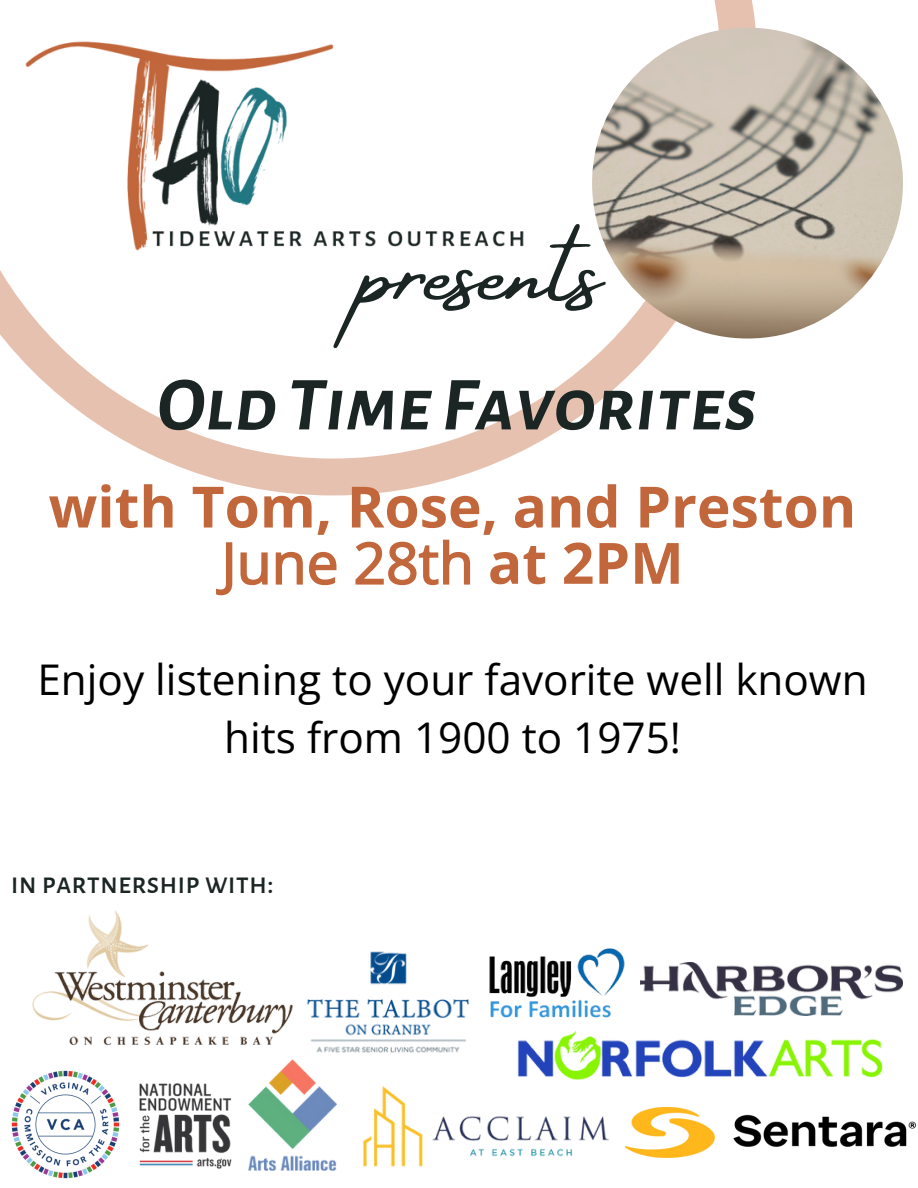
<style>
.page{position:relative;width:918px;height:1188px;background:#fff}
.page>*{position:absolute;margin:0;border:0;box-sizing:border-box;transform-origin:0 0}
.t1{font:108px "Amsterdam Four";color:#1b2524}
.t2{font:italic 700 76.5px "Alegreya Sans SC";color:#1b2524}
.t3{font:700 57px/56.2px "Open Sans";color:#c2663b;text-align:center}
.t4{font:42.3px/58.5px "Open Sans";color:#000;text-align:center}
.t5{font:500 30px "Alegreya Sans SC";color:#1b2524}
.s1{font-weight:400}
</style>
<div class="page">
<img style="left:139px;top:1083px;width:79px;height:86px">
<img style="left:641px;top:963px;width:262px;height:52px">
<img style="left:517px;top:1032px;width:366px;height:48px">
<img style="left:331px;top:951px;width:139px;height:102px">
<img style="left:218px;top:1046px;width:132px;height:125px">
<img style="left:363px;top:1086px;width:246px;height:81px">
<img style="left:11px;top:1070px;width:109px;height:109px">
<svg style="left:0;top:0;width:756px;height:495px"></svg>
<img style="left:625px;top:1107px;width:290px;height:51px">
<img style="left:32px;top:910px;width:299px;height:156px">
<img style="left:11px;top:30px;width:519px;height:230px">
<img style="left:592px;top:28px;width:311px;height:311px;border-radius:50%">
<img style="left:489px;top:948px;width:136px;height:70px">
<p class="t1" style="left:361px;top:211px;width:243px">presents</p>
<p class="t2" style="left:157px;top:368px;width:602px">Old Time Favorites</p>
<p class="t3" style="left:49px;top:477px;width:809px">with Tom, Rose, and Preston<br><span class="s1">June 28th</span> at 2PM</p>
<p class="t4" style="left:38px;top:649px;width:832px">Enjoy listening to your favorite well known hits from 1900 to 1975!</p>
<p class="t5" style="left:11px;top:869px;width:265px">in partnership with:</p>
</div>
